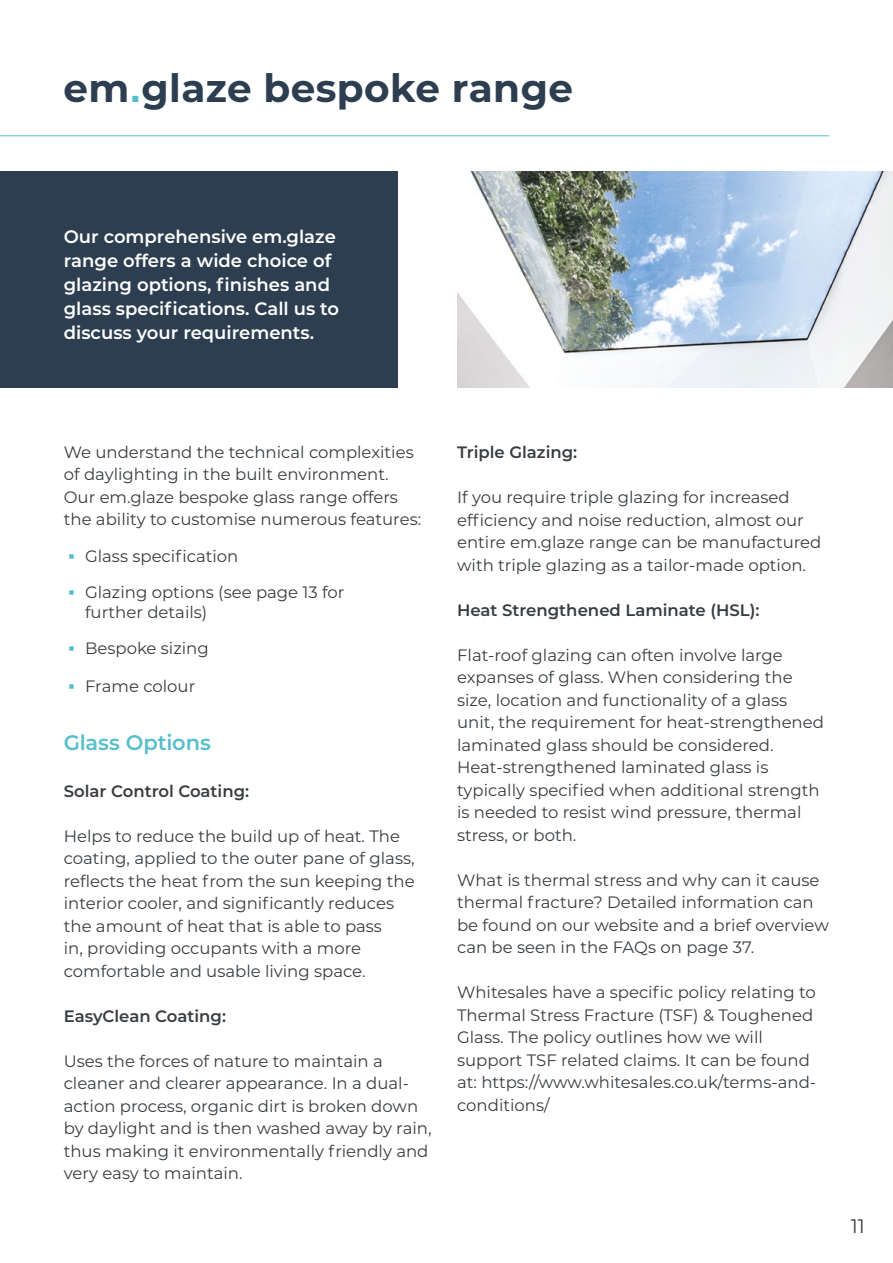
<style>
.page{position:relative;width:893px;height:1263px;background:#fff}
.page>*{position:absolute;margin:0;border:0;box-sizing:border-box;transform-origin:0 0}
.t1{font:700 39px "Montserrat";letter-spacing:.01em;color:#2c3e50}
.t2{font:600 21px "Montserrat";letter-spacing:-.005em;color:#56bfcc}
.t3{font:19.5px "Montserrat";color:#393d41}
.t4{font:600 18px/24px "Montserrat";color:#fff}
.t5{font:16.5px/22.5px "Montserrat";color:#393d41}
.t6{font:600 16.5px "Montserrat";color:#393d41}
.s1{font-family:"Soleil Sb";font-weight:400;font-size:45px;color:#56bfcc}
</style>
<div class="page">
<hr style="left:0;top:135px;width:829px;height:1px;background:#56bfcc">
<div style="left:0;top:172px;width:397px;height:216px;background:#2c3e50"></div>
<img style="left:457px;top:172px;width:436px;height:216px">
<h1 class="t1" style="left:64px;top:60px;width:511px">em<span class="s1">.</span>glaze bespoke range</h1>
<p class="t4" style="left:64px;top:224px;width:277px">Our comprehensive em.glaze range offers a wide choice of glazing options, finishes and glass specifications. Call us to discuss your requirements.</p>
<p class="t5" style="left:64px;top:440px;width:359px">We understand the technical complexities of daylighting in the built environment.<br>Our em.glaze bespoke glass range offers the ability to customise numerous features:</p>
<p class="t5" style="left:85px;top:544px;width:155px">Glass specification</p>
<p class="t5" style="left:85px;top:582px;width:261px;line-height:19.5px">Glazing options (see page 13 for further details)</p>
<p class="t5" style="left:85px;top:637px;width:125px">Bespoke sizing</p>
<p class="t5" style="left:85px;top:675px;width:112px">Frame colour</p>
<p class="t2" style="left:64px;top:728px;width:149px">Glass Options</p>
<p class="t6" style="left:64px;top:779px;width:187px">Solar Control Coating:</p>
<p class="t5" style="left:64px;top:824px;width:352px">Helps to reduce the build up of heat. The coating, applied to the outer pane of glass, reflects the heat from the sun keeping the interior cooler, and significantly reduces the amount of heat that is able to pass<br>in, providing occupants with a more comfortable and usable living space.</p>
<p class="t6" style="left:64px;top:1004px;width:164px">EasyClean Coating:</p>
<p class="t5" style="left:64px;top:1049px;width:369px">Uses the forces of nature to maintain a cleaner and clearer appearance. In a dual&shy;action process, organic dirt is broken down by daylight and is then washed away by rain, thus making it environmentally friendly and very easy to maintain.</p>
<p class="t6" style="left:457px;top:440px;width:122px">Triple Glazing:</p>
<p class="t5" style="left:457px;top:485px;width:366px">If you require triple glazing for increased efficiency and noise reduction, almost our entire em.glaze range can be manufactured with triple glazing as a tailor-made option.</p>
<p class="t6" style="left:457px;top:598px;width:304px">Heat Strengthened Laminate (HSL):</p>
<p class="t5" style="left:457px;top:643px;width:368px">Flat-roof glazing can often involve large expanses of glass. When considering the size, location and functionality of a glass unit, the requirement for heat-strengthened laminated glass should be considered.<br>Heat-strengthened laminated glass is typically specified when additional strength is needed to resist wind pressure, thermal stress, or both.</p>
<p class="t5" style="left:457px;top:868px;width:373px">What is thermal stress and why can it cause thermal fracture? Detailed information can be found on our website and a brief overview can be seen in the FAQs on page 37.</p>
<p class="t5" style="left:457px;top:980px;width:361px">Whitesales have a specific policy relating to Thermal Stress Fracture (TSF) &amp; Toughened Glass. The policy outlines how we will support TSF related claims. It can be found at: https://www.whitesales.co.uk/terms-and&shy;conditions/</p>
<p class="t3" style="left:851px;top:1212px;width:16px">11</p>
</div>
